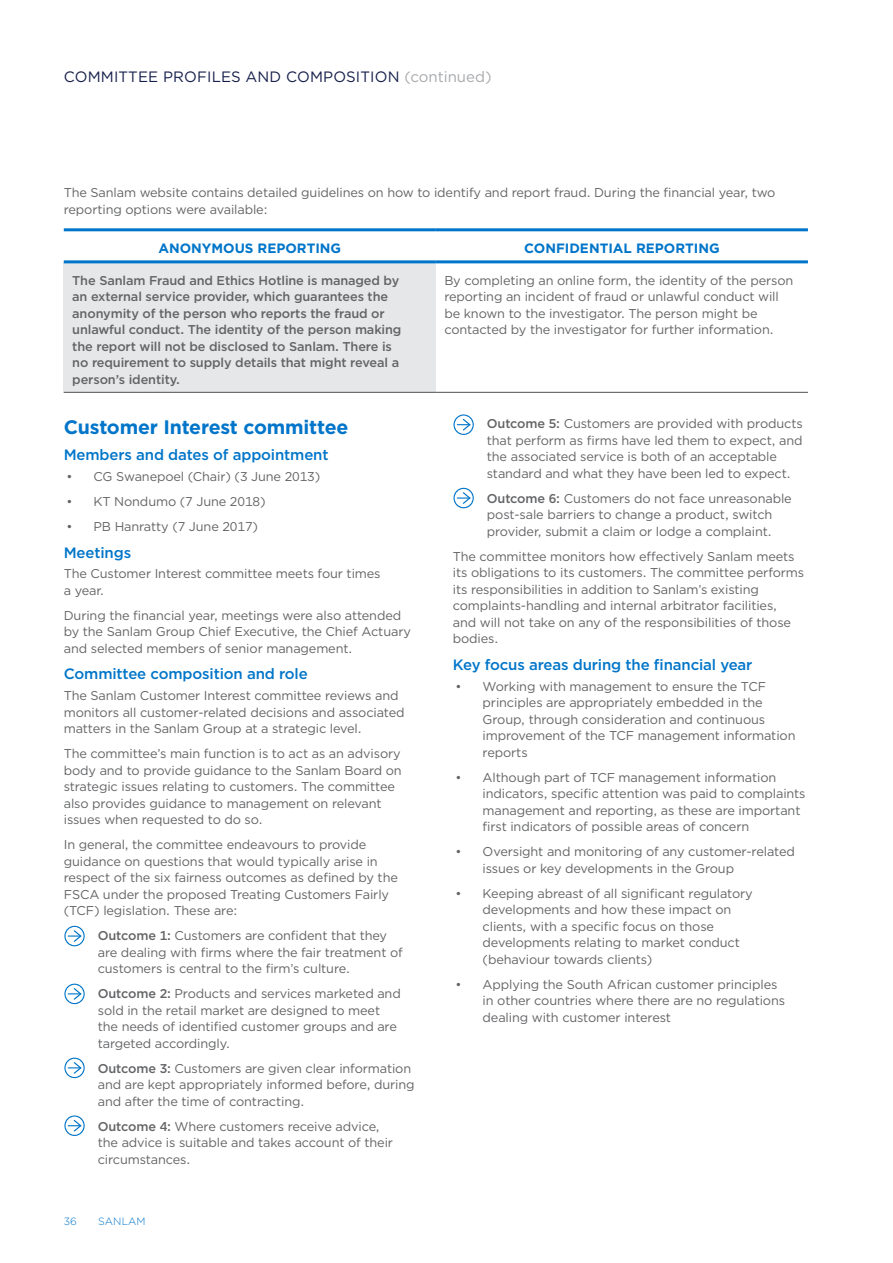
<style>
.page{position:relative;width:893px;height:1263px;background:#fff}
.page>*{position:absolute;margin:0;border:0;box-sizing:border-box;transform-origin:0 0}
.t1{font:700 19.5px "Gotham";letter-spacing:-.01em;color:#0075c9}
.t2{font:500 15px "Gotham";letter-spacing:-.01em;color:#0075c9}
.t3{font:15px "Gotham";letter-spacing:.01em;color:#161f4a}
.t4{font:700 13.5px "Gotham";color:#0075c9}
.t5{font:12.75px/16.5px "Gotham";letter-spacing:-.01em;color:#636466}
.t6{font:500 12.75px/16.5px "Gotham";letter-spacing:-.01em;color:#636466}
.t7{font:300 10.5px "Gotham";letter-spacing:.01em;color:#0075c9}
.s1{color:#a7a9ac}
.s2{font-weight:500}
</style>
<div class="page">
<div style="left:64px;top:262px;width:372px;height:130px;background:#e6e7e8"></div>
<hr style="left:64px;top:392px;width:372px;height:1px;background:#636466">
<hr style="left:436px;top:392px;width:372px;height:1px;background:#636466">
<hr style="left:64px;top:228px;width:372px;height:3px;background:#0075c9">
<hr style="left:436px;top:228px;width:372px;height:3px;background:#0075c9">
<hr style="left:64px;top:260px;width:372px;height:3px;background:#0075c9">
<hr style="left:436px;top:260px;width:372px;height:3px;background:#0075c9">
<svg style="left:64px;top:926px;width:21px;height:20px"></svg>
<svg style="left:64px;top:984px;width:21px;height:20px"></svg>
<svg style="left:64px;top:1058px;width:21px;height:20px"></svg>
<svg style="left:64px;top:1115px;width:21px;height:21px"></svg>
<svg style="left:453px;top:414px;width:21px;height:21px"></svg>
<svg style="left:453px;top:488px;width:21px;height:20px"></svg>
<p class="t3" style="left:64px;top:67px;width:429px">COMMITTEE PROFILES AND COMPOSITION <span class="s1">(continued)</span></p>
<p class="t5" style="left:64px;top:184px;width:713px">The Sanlam website contains detailed guidelines on how to identify and report fraud. During the financial year, two reporting options were available:</p>
<p class="t4" style="left:158px;top:240px;width:184px">ANONYMOUS REPORTING</p>
<p class="t4" style="left:524px;top:240px;width:197px">CONFIDENTIAL REPORTING</p>
<p class="t6" style="left:72px;top:272px;width:331px">The Sanlam Fraud and Ethics Hotline is managed by an external service provider, which guarantees the anonymity of the person who reports the fraud or unlawful conduct. The identity of the person making the report will not be disclosed to Sanlam. There is no requirement to supply details that might reveal a person’s identity.</p>
<p class="t5" style="left:444px;top:272px;width:350px">By completing an online form, the identity of the person reporting an incident of fraud or unlawful conduct will be known to the investigator. The person might be contacted by the investigator for further information.</p>
<h1 class="t1" style="left:64px;top:414px;width:286px">Customer Interest committee</h1>
<p class="t2" style="left:64px;top:445px;width:266px">Members and dates of appointment</p>
<p class="t5" style="left:67px;top:468px;width:255px">• CG Swanepoel (Chair) (3 June 2013)</p>
<p class="t5" style="left:67px;top:493px;width:201px">• KT Nondumo (7 June 2018)</p>
<p class="t5" style="left:67px;top:518px;width:193px">• PB Hanratty (7 June 2017)</p>
<p class="t2" style="left:64px;top:542px;width:69px">Meetings</p>
<p class="t5" style="left:64px;top:565px;width:318px">The Customer Interest committee meets four times a year.</p>
<p class="t5" style="left:64px;top:607px;width:349px">During the financial year, meetings were also attended by the Sanlam Group Chief Executive, the Chief Actuary and selected members of senior management.</p>
<p class="t2" style="left:64px;top:664px;width:245px">Committee composition and role</p>
<p class="t5" style="left:64px;top:687px;width:342px">The Sanlam Customer Interest committee reviews and monitors all customer-related decisions and associated matters in the Sanlam Group at a strategic level.</p>
<p class="t5" style="left:64px;top:745px;width:339px">The committee’s main function is to act as an advisory body and to provide guidance to the Sanlam Board on strategic issues relating to customers. The committee also provides guidance to management on relevant issues when requested to do so.</p>
<p class="t5" style="left:64px;top:836px;width:336px">In general, the committee endeavours to provide guidance on questions that would typically arise in respect of the six fairness outcomes as defined by the FSCA under the proposed Treating Customers Fairly (TCF) legislation. These are:</p>
<p class="t5" style="left:98px;top:927px;width:307px"><span class="s2">Outcome 1:</span> Customers are confident that they are dealing with firms where the fair treatment of customers is central to the firm’s culture.</p>
<p class="t5" style="left:98px;top:985px;width:304px"><span class="s2">Outcome 2:</span> Products and services marketed and sold in the retail market are designed to meet the needs of identified customer groups and are targeted accordingly.</p>
<p class="t5" style="left:98px;top:1059px;width:318px"><span class="s2">Outcome 3:</span> Customers are given clear information and are kept appropriately informed before, during and after the time of contracting.</p>
<p class="t5" style="left:98px;top:1117px;width:297px"><span class="s2">Outcome 4:</span> Where customers receive advice, the advice is suitable and takes account of their circumstances.</p>
<p class="t5" style="left:487px;top:415px;width:317px"><span class="s2">Outcome 5:</span> Customers are provided with products that perform as firms have led them to expect, and the associated service is both of an acceptable standard and what they have been led to expect.</p>
<p class="t5" style="left:487px;top:490px;width:306px"><span class="s2">Outcome 6:</span> Customers do not face unreasonable post-sale barriers to change a product, switch provider, submit a claim or lodge a complaint.</p>
<p class="t5" style="left:453px;top:548px;width:353px">The committee monitors how effectively Sanlam meets its obligations to its customers. The committee performs its responsibilities in addition to Sanlam’s existing complaints-handling and internal arbitrator facilities,<br>and will not take on any of the responsibilities of those bodies.</p>
<p class="t2" style="left:453px;top:655px;width:301px">Key focus areas during the financial year</p>
<p class="t5" style="left:483px;top:678px;width:314px;text-indent:-27px">• Working with management to ensure the TCF principles are appropriately embedded in the Group, through consideration and continuous improvement of the TCF management information reports</p>
<p class="t5" style="left:483px;top:769px;width:324px;text-indent:-27px">• Although part of TCF management information indicators, specific attention was paid to complaints management and reporting, as these are important first indicators of possible areas of concern</p>
<p class="t5" style="left:483px;top:843px;width:314px;text-indent:-27px">• Oversight and monitoring of any customer-related issues or key developments in the Group</p>
<p class="t5" style="left:483px;top:885px;width:272px;text-indent:-27px">• Keeping abreast of all significant regulatory developments and how these impact on clients, with a specific focus on those developments relating to market conduct (behaviour towards clients)</p>
<p class="t5" style="left:483px;top:976px;width:304px;text-indent:-27px">• Applying the South African customer principles in other countries where there are no regulations dealing with customer interest</p>
<p class="t7" style="left:64px;top:1214px;width:15px">36</p>
<p class="t7" style="left:98px;top:1214px;width:49px">SANLAM</p>
</div>
